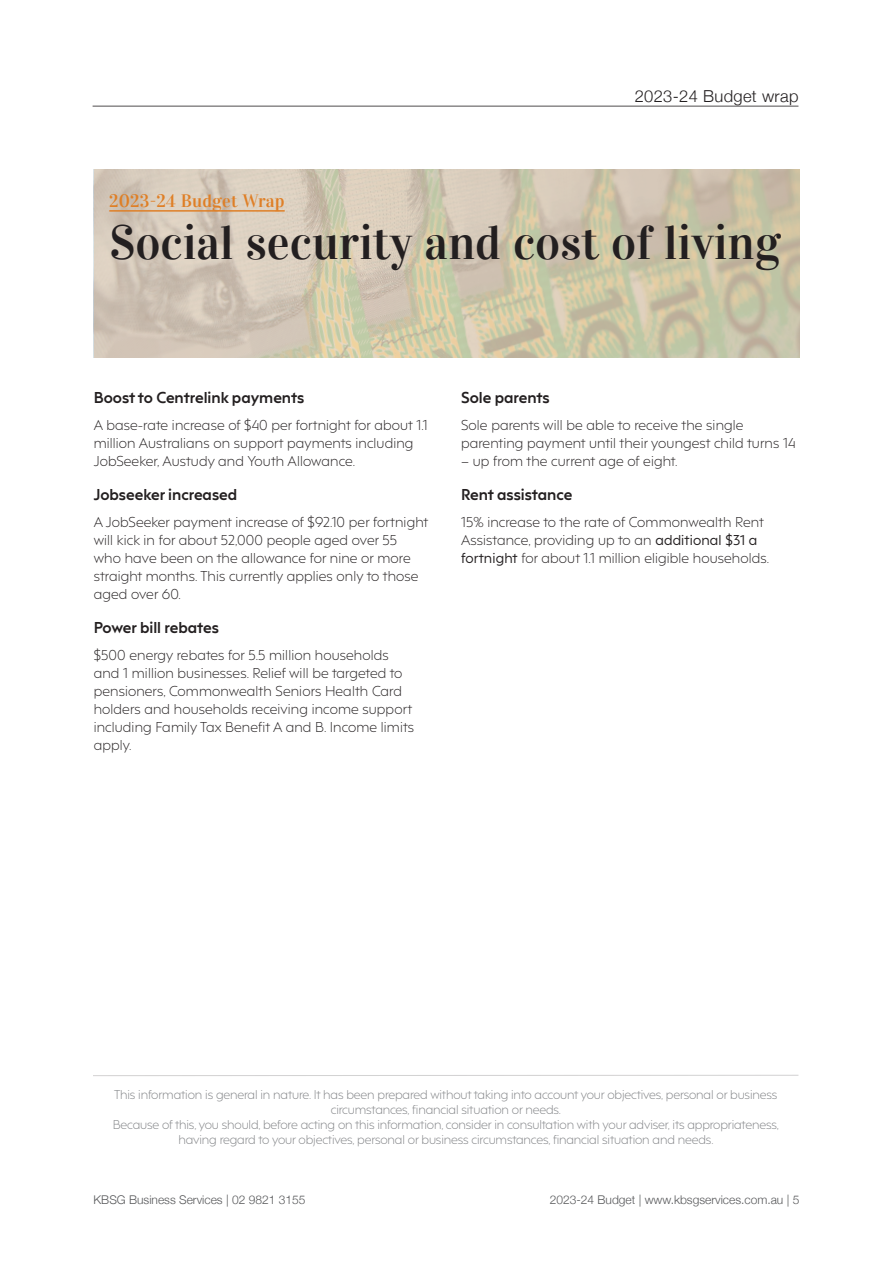
<style>
.page{position:relative;width:893px;height:1263px;background:#fff}
.page>*{position:absolute;margin:0;border:0;box-sizing:border-box;transform-origin:0 0}
.t1{font:48px "Vidaloka";color:#231f20}
.t2{font:18px "Vidaloka";letter-spacing:.01em;color:#df7f26}
.t3{font:300 16.5px "Helvetica Neue";letter-spacing:.02em;color:#231f20}
.t4{font:700 15px "F37 Hooj";color:#231f20}
.t5{font:300 13.5px/18px "F37 Hooj";letter-spacing:.01em;color:#231f20}
.t6{font:300 12px/15px "F37 Hooj";letter-spacing:-.01em;color:#808285;text-align:center}
.t7{font:300 12px "Helvetica Neue";color:#57585a}
.s1{font-weight:400}
</style>
<div class="page">
<hr style="left:93px;top:106px;width:705px;height:1px;background:#231f20">
<hr style="left:93px;top:1075px;width:705px;height:1px;background:#231f20">
<svg style="left:94px;top:169px;width:705px;height:189px;background:#cfc5ae"></svg>
<hr style="left:109px;top:210px;width:176px;height:2px;background:#df7f26">
<p class="t3" style="left:635px;top:83px;width:165px">2023-24 Budget wrap</p>
<h2 class="t2" style="left:109px;top:190px;width:177px">2023-24 Budget Wrap</h2>
<h1 class="t1" style="left:109px;top:213px;width:673px">Social security and cost of living</h1>
<p class="t4" style="left:94px;top:385px;width:212px">Boost to Centrelink payments</p>
<p class="t5" style="left:94px;top:414px;width:336px">A base-rate increase of $40 per fortnight for about 1.1 million Australians on support payments including<br>JobSeeker, Austudy and Youth Allowance.</p>
<p class="t4" style="left:94px;top:482px;width:145px">Jobseeker increased</p>
<p class="t5" style="left:94px;top:511px;width:336px">A JobSeeker payment increase of $92.10 per fortnight will kick in for about 52,000 people aged over 55<br>who have been on the allowance for nine or more straight months. This currently applies only to those aged over 60.</p>
<p class="t4" style="left:94px;top:615px;width:127px">Power bill rebates</p>
<p class="t5" style="left:94px;top:644px;width:322px">$500 energy rebates for 5.5 million households and 1 million businesses. Relief will be targeted to pensioners, Commonwealth Seniors Health Card holders and households receiving income support including Family Tax Benefit A and B. Income limits apply.</p>
<p class="t4" style="left:461px;top:385px;width:90px">Sole parents</p>
<p class="t5" style="left:461px;top:414px;width:336px">Sole parents will be able to receive the single parenting payment until their youngest child turns 14</p>
<p class="t5" style="left:461px;top:450px;width:218px">– up from the current age of eight.</p>
<p class="t4" style="left:461px;top:482px;width:113px">Rent assistance</p>
<p class="t5" style="left:461px;top:511px;width:310px">15% increase to the rate of Commonwealth Rent<br>Assistance, providing up to an <span class="s1">additional $31 a fortnight</span> for about 1.1 million eligible households.</p>
<p class="t6" style="left:113px;top:1086px;width:667px">This information is general in nature. It has been prepared without taking into account your objectives, personal or business circumstances, financial situation or needs.<br>Because of this, you should, before acting on this information, consider in consultation with your adviser, its appropriateness, having regard to your objectives, personal or business circumstances, financial situation and needs.</p>
<p class="t7" style="left:94px;top:1190px;width:213px">KBSG Business Services | 02 9821 3155</p>
<p class="t7" style="left:550px;top:1190px;width:251px">2023-24 Budget | www.kbsgservices.com.au | 5</p>
</div>
